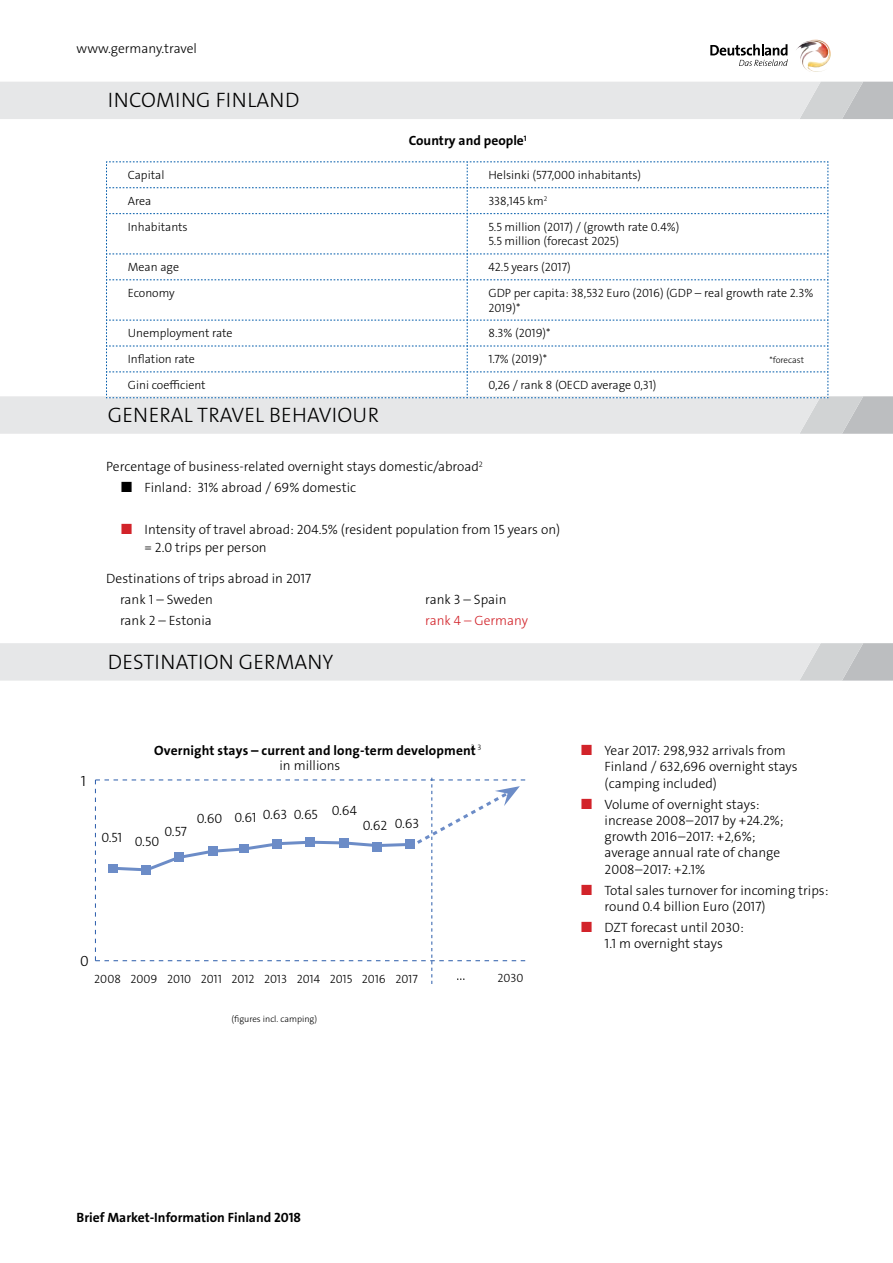
<style>
.page{position:relative;width:893px;height:1263px;background:#fff}
.page>*{position:absolute;margin:0;border:0;box-sizing:border-box;transform-origin:0 0}
.t1{font:21px "The Sans LP3 Lig";letter-spacing:.01em;color:#000}
.t2{font:14.85px "The Sans LP3 Lig";color:#000}
.t3{font:13.5px/16.2px "The Sans LP3 Lig";color:#000}
.t4{font:13.5px "The Sans LP7 Bld";color:#000}
.t5{font:13.5px "The Sans LP3 Lig";color:#d2232a}
.t6{font:12px/14.4px "The Sans LP3 Lig";color:#000}
.t7{font:9px "The Sans LP3 Lig";color:#000}
.t8{font:7.8px "The Sans LP3 Lig";color:#000}
.s1{font-size:15px}
.s2{font-size:15px;color:#d2232a}
</style>
<div class="page">
<svg style="left:0;top:643px;width:893px;height:38px;background:#e3e4e5"></svg>
<svg style="left:0;top:82px;width:893px;height:37px;background:#e3e4e5"></svg>
<svg style="left:0;top:161px;width:893px;height:273px"></svg>
<img style="left:796px;top:40px;width:35px;height:32px">
<svg style="left:710px;top:44px;width:78px;height:22px"></svg>
<svg style="left:95px;top:778px;width:430px;height:206px"></svg>
<div style="left:273px;top:839px;width:9px;height:9px;background:#6c8cc7"></div>
<div style="left:306px;top:838px;width:9px;height:9px;background:#6c8cc7"></div>
<div style="left:340px;top:838px;width:9px;height:9px;background:#6c8cc7"></div>
<div style="left:373px;top:842px;width:9px;height:9px;background:#6c8cc7"></div>
<div style="left:406px;top:840px;width:9px;height:9px;background:#6c8cc7"></div>
<p class="t3" style="left:77px;top:40px;width:122px">www.germany.travel</p>
<h1 class="t1" style="left:108px;top:87px;width:193px">INCOMING FINLAND</h1>
<p class="t4" style="left:409px;top:132px;width:119px">Country and people<sup>1</sup></p>
<p class="t6" style="left:128px;top:168px;width:38px">Capital</p>
<p class="t6" style="left:488px;top:168px;width:154px">Helsinki (577,000 inhabitants)</p>
<p class="t6" style="left:128px;top:194px;width:25px">Area</p>
<p class="t6" style="left:488px;top:194px;width:60px">338,145 km<sup>2</sup></p>
<p class="t6" style="left:128px;top:220px;width:62px">Inhabitants</p>
<p class="t6" style="left:488px;top:220px;width:192px">5.5 million (2017) / (growth rate 0.4%)<br>5.5 million (forecast 2025)</p>
<p class="t6" style="left:128px;top:260px;width:53px">Mean age</p>
<p class="t6" style="left:488px;top:260px;width:84px">42.5 years (2017)</p>
<p class="t6" style="left:128px;top:286px;width:49px">Economy</p>
<p class="t6" style="left:488px;top:286px;width:326px">GDP per capita: 38,532 Euro (2016) (GDP – real growth rate 2.3%<br>2019)*</p>
<p class="t6" style="left:128px;top:326px;width:106px">Unemployment rate</p>
<p class="t6" style="left:488px;top:326px;width:64px">8.3% (2019)*</p>
<p class="t6" style="left:128px;top:352px;width:69px">Inflation rate</p>
<p class="t6" style="left:488px;top:352px;width:60px">1.7% (2019)*</p>
<p class="t7" style="left:769px;top:355px;width:36px">*forecast</p>
<p class="t6" style="left:128px;top:378px;width:79px">Gini coefficient</p>
<p class="t6" style="left:488px;top:378px;width:170px">0,26 / rank 8 (OECD average 0,31)</p>
<h1 class="t1" style="left:108px;top:401px;width:273px">GENERAL TRAVEL BEHAVIOUR</h1>
<p class="t3" style="left:106px;top:459px;width:378px">Percentage of business-related overnight stays domestic/abroad<sup>2</sup></p>
<p class="t3" style="left:120px;top:480px;width:237px"><span class="s1">■</span> Finland: 31% abroad / 69% domestic</p>
<p class="t3" style="left:145px;top:521px;width:417px;line-height:17.2px;text-indent:-24px"><span class="s2">■</span> Intensity of travel abroad: 204.5% (resident population from 15 years on) = 2.0 trips per person</p>
<p class="t3" style="left:120px;top:568px;width:193px;line-height:21px;text-indent:-14px">Destinations of trips abroad in 2017 rank 1 – Sweden</p>
<p class="t3" style="left:425px;top:592px;width:83px">rank 3 – Spain</p>
<p class="t3" style="left:120px;top:613px;width:93px">rank 2 – Estonia</p>
<p class="t5" style="left:425px;top:612px;width:105px">rank 4 – Germany</p>
<h1 class="t1" style="left:108px;top:648px;width:227px">DESTINATION GERMANY</h1>
<p class="t2" style="left:81px;top:772px;width:7px">1</p>
<p class="t4" style="left:154px;top:741px;width:329px">Overnight stays – current and long-term development <sup>3</sup></p>
<p class="t8" style="left:471px;top:743px;width:5px">3</p>
<p class="t3" style="left:280px;top:758px;width:62px">in millions</p>
<p class="t3" style="left:165px;top:823px;width:24px">0.57</p>
<p class="t3" style="left:101px;top:831px;width:59px">0.51 0.50</p>
<p class="t3" style="left:197px;top:810px;width:27px">0.60</p>
<p class="t3" style="left:234px;top:806px;width:85px">0.61 0.63 0.65</p>
<p class="t3" style="left:332px;top:802px;width:27px">0.64</p>
<p class="t3" style="left:363px;top:817px;width:58px">0.62 0.63</p>
<p class="t2" style="left:80px;top:951px;width:10px">0</p>
<p class="t6" style="left:94px;top:972px;width:325px">2008 2009 2010 2011 2012 2013 2014 2015 2016 2017</p>
<p class="t7" style="left:231px;top:1013px;width:87px">(figures incl. camping)</p>
<p class="t6" style="left:498px;top:971px;width:28px">2030</p>
<p class="t3" style="left:605px;top:743px;width:194px;text-indent:-24px"><span class="s2">■</span> Year 2017: 298,932 arrivals from<br>Finland / 632,696 overnight stays (camping included)</p>
<p class="t3" style="left:605px;top:796px;width:180px;text-indent:-24px"><span class="s2">■</span> Volume of overnight stays: increase 2008–2017 by +24.2%; growth 2016–2017: +2,6%; average annual rate of change<br>2008–2017: +2.1%</p>
<p class="t3" style="left:605px;top:882px;width:225px;text-indent:-24px"><span class="s2">■</span> Total sales turnover for incoming trips: round 0.4 billion Euro (2017)</p>
<p class="t3" style="left:580px;top:919px;width:165px;text-align:center"><span class="s2">■</span> DZT forecast until 2030:<br>1.1 m overnight stays</p>
<p class="t4" style="left:77px;top:1209px;width:226px">Brief Market-Information Finland 2018</p>
</div>
